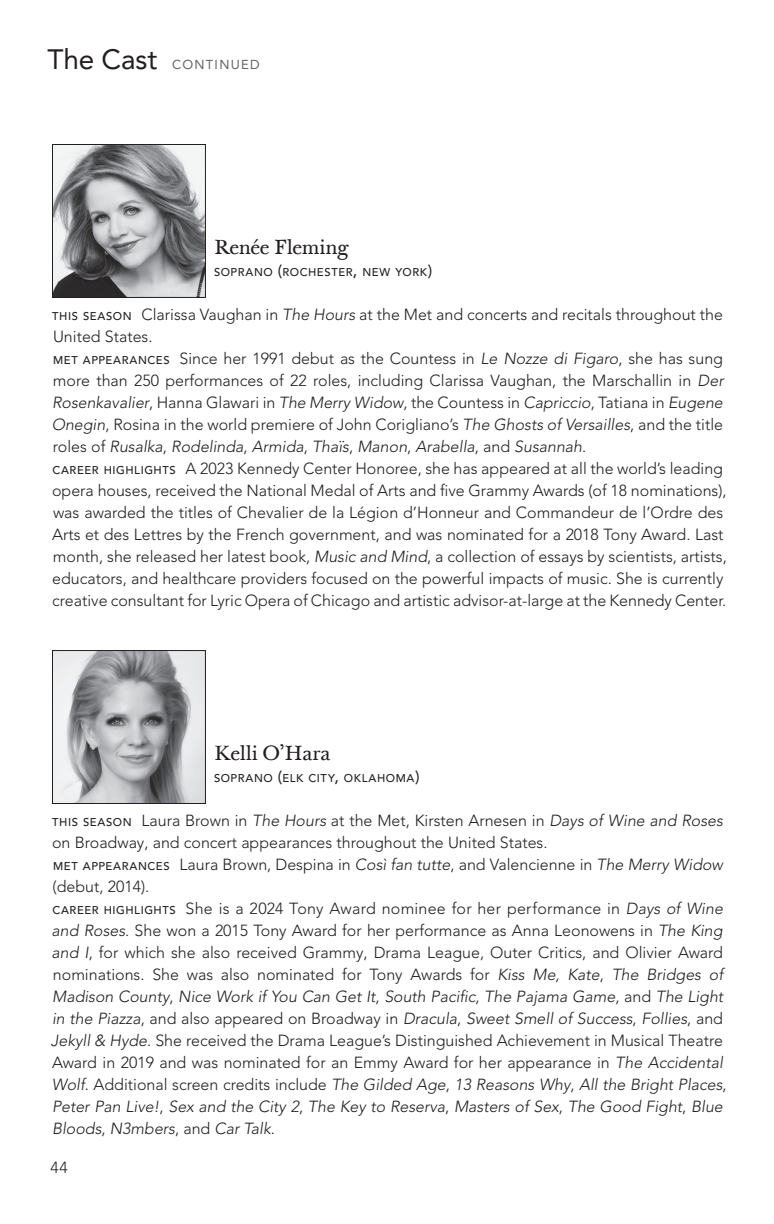
<style>
.page{position:relative;width:774px;height:1224px;background:#fff}
.page>*{position:absolute;margin:0;border:0;box-sizing:border-box;transform-origin:0 0}
.t1{font:20px "Baskerville Ten";letter-spacing:-.015em;color:#231f20}
.t2{font:300 16px/22px "Avenir LT Pro";color:#231f20}
.t3{font:13px "Avenir LT Pro";letter-spacing:.1em;color:#636366}
.t4{font:500 11.2px "Avenir LT Pro";letter-spacing:.05em;color:#231f20}
.s1{font-size:28px;color:#231f20}
.s2{font-size:16px}
.s3{font-weight:500;font-size:11.2px}
.s4{font-style:italic}
</style>
<div class="page">
<img style="left:54px;top:652px;width:150px;height:150px">
<div style="left:52px;top:650px;width:154px;height:154px;border:1px solid #231f20"></div>
<img style="left:54px;top:146px;width:150px;height:150px">
<div style="left:52px;top:144px;width:154px;height:154px;border:1px solid #231f20"></div>
<p class="t3" style="left:48px;top:57px;width:214px"><span class="s1">The Cast</span> CONTINUED</p>
<p class="t1" style="left:214px;top:235px;width:136px">Renée Fleming</p>
<p class="t4" style="left:214px;top:265px;width:220px">SOPRANO <span class="s2">(</span>ROCHESTER<span class="s2">,</span> NEW YORK<span class="s2">)</span></p>
<p class="t2" style="left:52px;top:304px;width:677px"><span class="s3">THIS SEASON</span> Clarissa Vaughan in <span class="s4">The Hours</span> at the Met and concerts and recitals throughout the United States.<br><span class="s3">MET APPEARANCES</span> Since her 1991 debut as the Countess in <span class="s4">Le Nozze di Figaro</span>, she has sung more than 250 performances of 22 roles, including Clarissa Vaughan, the Marschallin in <span class="s4">Der Rosenkavalier</span>, Hanna Glawari in <span class="s4">The Merry Widow</span>, the Countess in <span class="s4">Capriccio</span>, Tatiana in <span class="s4">Eugene Onegin</span>, Rosina in the world premiere of John Corigliano’s <span class="s4">The Ghosts of Versailles</span>, and the title roles of <span class="s4">Rusalka</span>, <span class="s4">Rodelinda</span>, <span class="s4">Armida</span>, <span class="s4">Thaïs</span>, <span class="s4">Manon</span>, <span class="s4">Arabella</span>, and <span class="s4">Susannah</span>.<br><span class="s3">CAREER HIGHLIGHTS</span> A 2023 Kennedy Center Honoree, she has appeared at all the world’s leading opera houses, received the National Medal of Arts and five Grammy Awards (of 18 nominations), was awarded the titles of Chevalier de la Légion d’Honneur and Commandeur de l’Ordre des Arts et des Lettres by the French government, and was nominated for a 2018 Tony Award. Last month, she released her latest book, <span class="s4">Music and Mind</span>, a collection of essays by scientists, artists, educators, and healthcare providers focused on the powerful impacts of music. She is currently creative consultant for Lyric Opera of Chicago and artistic advisor-at-large at the Kennedy Center.</p>
<p class="t1" style="left:214px;top:741px;width:118px">Kelli O’Hara</p>
<p class="t4" style="left:214px;top:771px;width:207px">SOPRANO <span class="s2">(</span>ELK CITY<span class="s2">,</span> OKLAHOMA<span class="s2">)</span></p>
<p class="t2" style="left:51px;top:810px;width:677px"><span class="s3">THIS SEASON</span> Laura Brown in <span class="s4">The Hours</span> at the Met, Kirsten Arnesen in <span class="s4">Days of Wine and Roses </span>on Broadway, and concert appearances throughout the United States.<br><span class="s3">MET APPEARANCES</span> Laura Brown, Despina in <span class="s4">Così fan tutte</span>, and Valencienne in <span class="s4">The Merry Widow </span>(debut, 2014).<br><span class="s3">CAREER HIGHLIGHTS</span> She is a 2024 Tony Award nominee for her performance in <span class="s4">Days of Wine and Roses</span>. She won a 2015 Tony Award for her performance as Anna Leonowens in <span class="s4">The King and I</span>, for which she also received Grammy, Drama League, Outer Critics, and Olivier Award nominations. She was also nominated for Tony Awards for <span class="s4">Kiss Me, Kate</span>, <span class="s4">The Bridges of Madison County</span>, <span class="s4">Nice Work if You Can Get It</span>, <span class="s4">South Pacific</span>, <span class="s4">The Pajama Game</span>, and <span class="s4">The Light in the Piazza</span>, and also appeared on Broadway in <span class="s4">Dracula</span>, <span class="s4">Sweet Smell of Success</span>, <span class="s4">Follies</span>, and <span class="s4">Jekyll &amp; Hyde</span>. She received the Drama League’s Distinguished Achievement in Musical Theatre Award in 2019 and was nominated for an Emmy Award for her appearance in <span class="s4">The Accidental Wolf</span>. Additional screen credits include <span class="s4">The Gilded Age</span>, <span class="s4">13 Reasons Why</span>, <span class="s4">All the Bright Places</span>, <span class="s4">Peter Pan Live!</span>, <span class="s4">Sex and the City 2</span>, <span class="s4">The Key to Reserva</span>, <span class="s4">Masters of Sex</span>, <span class="s4">The Good Fight</span>, <span class="s4">Blue Bloods</span>, <span class="s4">N3mbers</span>, and <span class="s4">Car Talk</span>.</p>
<p class="t2" style="left:51px;top:1156px;width:19px">44</p>
</div>
